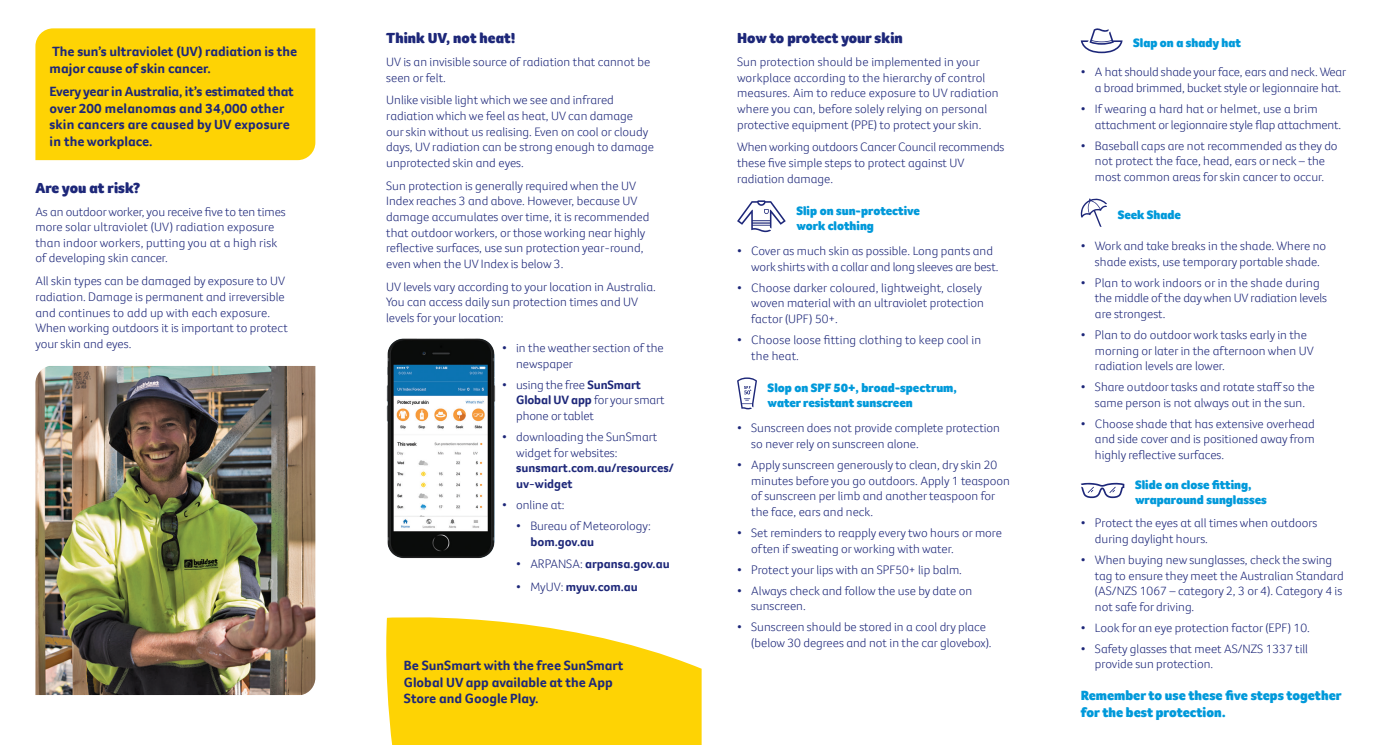
<style>
.page{position:relative;width:1382px;height:745px;background:#fff}
.page>*{position:absolute;margin:0;border:0;box-sizing:border-box;transform-origin:0 0}
.t1{font:900 15px "Foco CC App";color:#1d2779}
.t2{font:700 13.75px/16.5px "Foco CC App";color:#1d2779}
.t3{font:900 13.75px/17.5px "Foco CC App";color:#0099da}
.t4{font:300 12.5px/15.6px "Foco CC App";color:#1d2779}
.t5{font:900 12.5px/15px "Foco CC App";color:#0099da}
.t6{font:700 12.5px/15.6px "Foco CC App";color:#1d2779}
.s1{font-weight:700}
.s2{font-weight:300}
</style>
<div class="page">
<div style="left:35px;top:28px;width:280px;height:132px;background:#fed304"></div>
<img style="left:35px;top:366px;width:280px;height:328px">
<img style="left:386px;top:338px;width:110px;height:221px">
<svg style="left:737px;top:200px;width:49px;height:32px"></svg>
<svg style="left:737px;top:377px;width:20px;height:32px"></svg>
<svg style="left:1081px;top:28px;width:41px;height:25px"></svg>
<svg style="left:1080px;top:198px;width:27px;height:29px"></svg>
<svg style="left:1081px;top:482px;width:43px;height:16px"></svg>
<svg style="left:386px;top:617px;width:316px;height:127px;background:#fed823"></svg>
<p class="t2" style="left:50px;top:43px;width:249px">The sun’s ultraviolet (UV) radiation is the major cause of skin cancer.</p>
<p class="t2" style="left:50px;top:83px;width:246px">Every year in Australia, it’s estimated that over 200 melanomas and 34,000 other skin cancers are caused by UV exposure in the workplace.</p>
<p class="t1" style="left:35px;top:178px;width:107px">Are you at risk?</p>
<p class="t4" style="left:35px;top:203px;width:252px">As an outdoor worker, you receive five to ten times more solar ultraviolet (UV) radiation exposure than indoor workers, putting you at a high risk of developing skin cancer.</p>
<p class="t4" style="left:35px;top:273px;width:254px">All skin types can be damaged by exposure to UV radiation. Damage is permanent and irreversible and continues to add up with each exposure.<br>When working outdoors it is important to protect your skin and eyes.</p>
<p class="t1" style="left:386px;top:28px;width:131px">Think UV, not heat!</p>
<p class="t4" style="left:386px;top:54px;width:265px">UV is an invisible source of radiation that cannot be seen or felt.</p>
<p class="t4" style="left:386px;top:92px;width:269px">Unlike visible light which we see and infrared radiation which we feel as heat, UV can damage<br>our skin without us realising. Even on cool or cloudy days, UV radiation can be strong enough to damage unprotected skin and eyes.</p>
<p class="t4" style="left:386px;top:177px;width:265px">Sun protection is generally required when the UV Index reaches 3 and above. However, because UV damage accumulates over time, it is recommended that outdoor workers, or those working near highly reflective surfaces, use sun protection year-round, even when the UV Index is below 3.</p>
<p class="t4" style="left:386px;top:278px;width:271px">UV levels vary according to your location in Australia.<br>You can access daily sun protection times and UV levels for your location:</p>
<p class="t4" style="left:516px;top:340px;width:149px;text-indent:-14px">• in the weather section of the newspaper</p>
<p class="t4" style="left:516px;top:376px;width:150px;text-indent:-14px">• using the free <span class="s1">SunSmart<br>Global UV app</span> for your smart phone or tablet</p>
<p class="t4" style="left:516px;top:428px;width:143px;text-indent:-14px">• downloading the SunSmart widget for websites:</p>
<p class="t6" style="left:516px;top:460px;width:159px">sunsmart.com.au/resources/ uv-widget</p>
<p class="t4" style="left:502px;top:496px;width:64px">• online at:</p>
<p class="t4" style="left:516px;top:517px;width:136px">• Bureau of Meteorology:</p>
<p class="t6" style="left:530px;top:533px;width:65px">bom.gov.au</p>
<p class="t6" style="left:516px;top:555px;width:155px"><span class="s2">• ARPANSA:</span> arpansa.gov.au</p>
<p class="t6" style="left:516px;top:578px;width:123px"><span class="s2">• MyUV:</span> myuv.com.au</p>
<p class="t2" style="left:404px;top:656px;width:221px">Be SunSmart with the free SunSmart<br>Global UV app available at the App<br>Store and Google Play.</p>
<p class="t1" style="left:737px;top:28px;width:167px">How to protect your skin</p>
<p class="t4" style="left:737px;top:54px;width:263px">Sun protection should be implemented in your workplace according to the hierarchy of control measures. Aim to reduce exposure to UV radiation where you can, before solely relying on personal protective equipment (PPE) to protect your skin.</p>
<p class="t4" style="left:737px;top:139px;width:269px">When working outdoors Cancer Council recommends these five simple steps to protect against UV radiation damage.</p>
<p class="t5" style="left:796px;top:203px;width:125px">Slip on sun-protective work clothing</p>
<p class="t4" style="left:751px;top:243px;width:249px;text-indent:-14px">• Cover as much skin as possible. Long pants and work shirts with a collar and long sleeves are best.</p>
<p class="t4" style="left:751px;top:279px;width:234px;text-indent:-14px">• Choose darker coloured, lightweight, closely woven material with an ultraviolet protection factor (UPF) 50+.</p>
<p class="t4" style="left:751px;top:332px;width:231px;text-indent:-14px">• Choose loose fitting clothing to keep cool in the heat.</p>
<p class="t5" style="left:768px;top:380px;width:191px">Slop on SPF 50+, broad-spectrum, water resistant sunscreen</p>
<p class="t4" style="left:751px;top:420px;width:250px;text-indent:-14px">• Sunscreen does not provide complete protection so never rely on sunscreen alone.</p>
<p class="t4" style="left:751px;top:456px;width:260px;text-indent:-14px">• Apply sunscreen generously to clean, dry skin 20 minutes before you go outdoors. Apply 1 teaspoon of sunscreen per limb and another teaspoon for the face, ears and neck.</p>
<p class="t4" style="left:751px;top:524px;width:252px;text-indent:-14px">• Set reminders to reapply every two hours or more often if sweating or working with water.</p>
<p class="t4" style="left:737px;top:561px;width:226px">• Protect your lips with an SPF50+ lip balm.</p>
<p class="t4" style="left:751px;top:582px;width:223px;text-indent:-14px">• Always check and follow the use by date on sunscreen.</p>
<p class="t4" style="left:751px;top:618px;width:242px;text-indent:-14px">• Sunscreen should be stored in a cool dry place (below 30 degrees and not in the car glovebox).</p>
<p class="t5" style="left:1133px;top:35px;width:109px">Slap on a shady hat</p>
<p class="t4" style="left:1095px;top:64px;width:253px;text-indent:-14px">• A hat should shade your face, ears and neck. Wear a broad brimmed, bucket style or legionnaire hat.</p>
<p class="t4" style="left:1095px;top:101px;width:248px;text-indent:-14px">• If wearing a hard hat or helmet, use a brim attachment or legionnaire style flap attachment.</p>
<p class="t4" style="left:1081px;top:137px;width:258px;text-align:center">• Baseball caps are not recommended as they do not protect the face, head, ears or neck – the most common areas for skin cancer to occur.</p>
<p class="t5" style="left:1118px;top:207px;width:65px">Seek Shade</p>
<p class="t4" style="left:1095px;top:238px;width:233px;text-indent:-14px">• Work and take breaks in the shade. Where no shade exists, use temporary portable shade.</p>
<p class="t4" style="left:1095px;top:274px;width:234px;text-indent:-14px">• Plan to work indoors or in the shade during the middle of the day when UV radiation levels are strongest.</p>
<p class="t4" style="left:1095px;top:326px;width:220px;text-indent:-14px">• Plan to do outdoor work tasks early in the morning or later in the afternoon when UV radiation levels are lower.</p>
<p class="t4" style="left:1081px;top:378px;width:236px;text-align:center">• Share outdoor tasks and rotate staff so the same person is not always out in the sun.</p>
<p class="t4" style="left:1095px;top:415px;width:221px;text-align:justify;text-indent:-14px">• Choose shade that has extensive overhead and side cover and is positioned away from highly reflective surfaces.</p>
<p class="t5" style="left:1135px;top:477px;width:133px">Slide on close fitting, wraparound sunglasses</p>
<p class="t4" style="left:1095px;top:514px;width:224px;text-indent:-14px">• Protect the eyes at all times when outdoors during daylight hours.</p>
<p class="t4" style="left:1095px;top:551px;width:250px;text-indent:-14px">• When buying new sunglasses, check the swing tag to ensure they meet the Australian Standard (AS/NZS 1067 – category 2, 3 or 4). Category 4 is not safe for driving.</p>
<p class="t4" style="left:1081px;top:619px;width:230px">• Look for an eye protection factor (EPF) 10.</p>
<p class="t4" style="left:1095px;top:640px;width:215px;text-indent:-14px">• Safety glasses that meet AS/NZS 1337 till provide sun protection.</p>
<p class="t3" style="left:1081px;top:685px;width:262px">Remember to use these five steps together for the best protection.</p>
</div>
